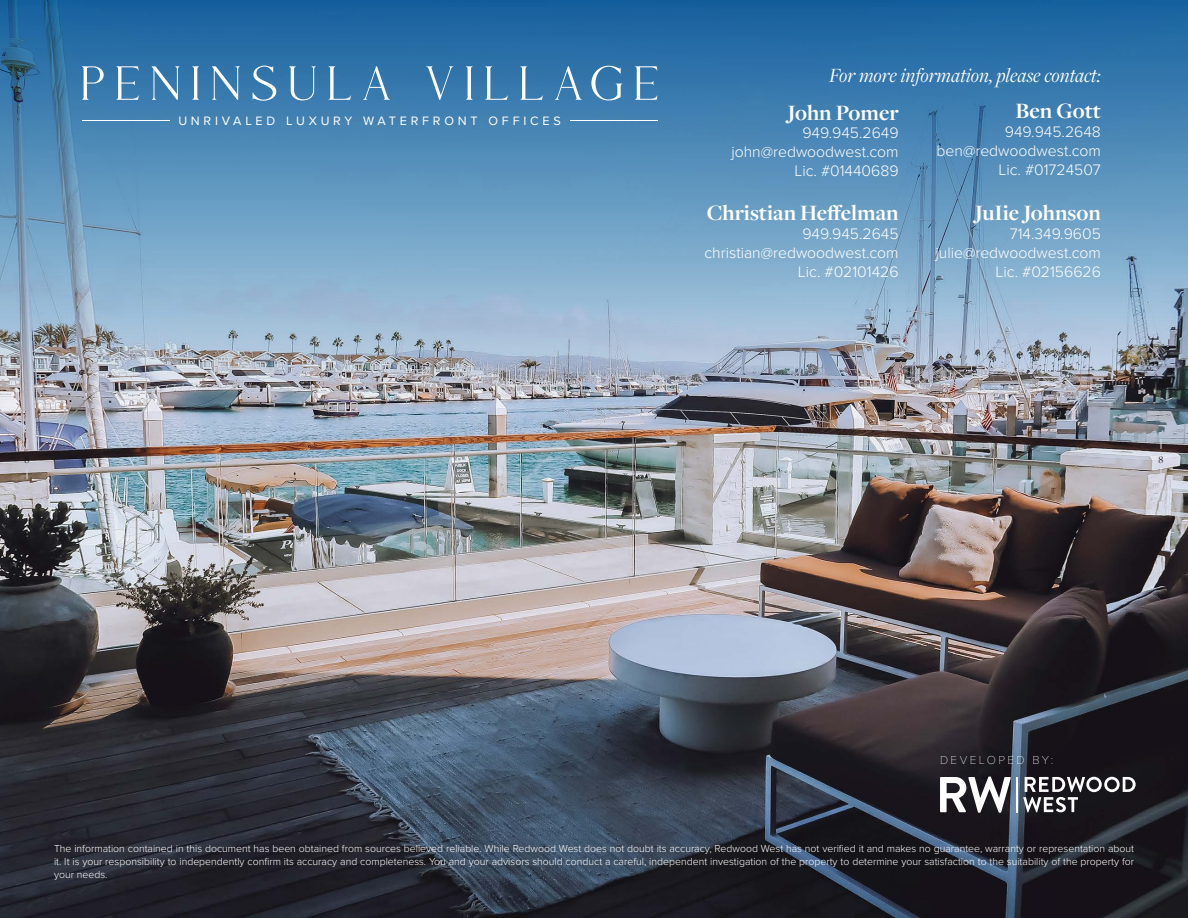
<style>
.page{position:relative;width:1188px;height:918px;background:#fff}
.page>*{position:absolute;margin:0;border:0;box-sizing:border-box;transform-origin:0 0}
.t1{font:700 22.8px "Freight Disp Pro";color:#fff}
.t2{font:italic 21px "Freight Disp Pro";color:#fff}
.t3{font:300 15.75px/18.9px "Proxima Nova";color:#fff;text-align:right}
.t4{font:12.6px "Proxima Nova";letter-spacing:.3em;color:#fff}
.t5{font:100 12px "Proxima Nova T";letter-spacing:.2em;color:#fff}
.t6{font:300 10.5px/12.6px "Proxima Nova";color:#fff;text-align:justify}
.t7{font:10.5px "Freight Disp Pro";color:#101316}
</style>
<div class="page">
<img style="left:0;top:404px;width:1188px;height:514px">
<svg style="left:0;top:0;width:1188px;height:404px;background:#6694b9"></svg>
<svg style="left:940px;top:777px;width:71px;height:36px"></svg>
<svg style="left:1023px;top:777px;width:113px;height:35px"></svg>
<hr style="left:1017px;top:777px;width:1px;height:36px;background:#fff">
<svg style="left:82px;top:66px;width:22px;height:34px"></svg>
<svg style="left:116px;top:66px;width:23px;height:34px"></svg>
<svg style="left:151px;top:66px;width:29px;height:34px"></svg>
<svg style="left:192px;top:66px;width:7px;height:34px"></svg>
<svg style="left:212px;top:66px;width:28px;height:34px"></svg>
<svg style="left:253px;top:66px;width:23px;height:35px"></svg>
<svg style="left:289px;top:66px;width:27px;height:34px"></svg>
<svg style="left:329px;top:66px;width:22px;height:34px"></svg>
<svg style="left:363px;top:66px;width:27px;height:34px"></svg>
<svg style="left:426px;top:66px;width:27px;height:34px"></svg>
<svg style="left:466px;top:66px;width:7px;height:34px"></svg>
<svg style="left:485px;top:66px;width:23px;height:34px"></svg>
<svg style="left:520px;top:66px;width:23px;height:34px"></svg>
<svg style="left:555px;top:66px;width:27px;height:34px"></svg>
<svg style="left:591px;top:66px;width:31px;height:34px"></svg>
<svg style="left:635px;top:66px;width:22px;height:34px"></svg>
<hr style="left:570px;top:120px;width:87px;height:1px;background:#fff">
<hr style="left:82px;top:120px;width:87px;height:1px;background:#fff">
<p class="t4" style="left:178px;top:112px;width:384px">UNRIVALED LUXURY WATERFRONT OFFICES</p>
<h2 class="t2" style="left:829px;top:62px;width:273px">For more information, please contact:</h2>
<h1 class="t1" style="left:788px;top:97px;width:113px">John Pomer</h1>
<h3 class="t3" style="left:731px;top:123px;width:169px">949.945.2649 john@redwoodwest.com<br>Lic. #01440689</h3>
<h1 class="t1" style="left:707px;top:198px;width:193px">Christian Heffelman</h1>
<h3 class="t3" style="left:704px;top:224px;width:196px">949.945.2645 christian@redwoodwest.com<br>Lic. #02101426</h3>
<h1 class="t1" style="left:1015px;top:96px;width:87px">Ben Gott</h1>
<h3 class="t3" style="left:937px;top:122px;width:166px">949.945.2648 ben@redwoodwest.com<br>Lic. #01724507</h3>
<h1 class="t1" style="left:975px;top:198px;width:128px">JuIie Johnson</h1>
<h3 class="t3" style="left:935px;top:224px;width:167px">714.349.9605 julie@redwoodwest.com<br>Lic. #02156626</h3>
<p class="t7" style="left:25px;top:452px;width:6px">8</p>
<p class="t7" style="left:1159px;top:452px;width:6px">8</p>
<p class="t5" style="left:940px;top:751px;width:115px">DEVELOPED BY:</p>
<p class="t6" style="left:54px;top:842px;width:1082px">The information contained in this document has been obtained from sources believed reliable. While Redwood West does not doubt its accuracy, Redwood West has not verified it and makes no guarantee, warranty or representation about it. It is your responsibility to independently confirm its accuracy and completeness. You and your advisors should conduct a careful, independent investigation of the property to determine your satisfaction to the suitability of the property for your needs.</p>
</div>
